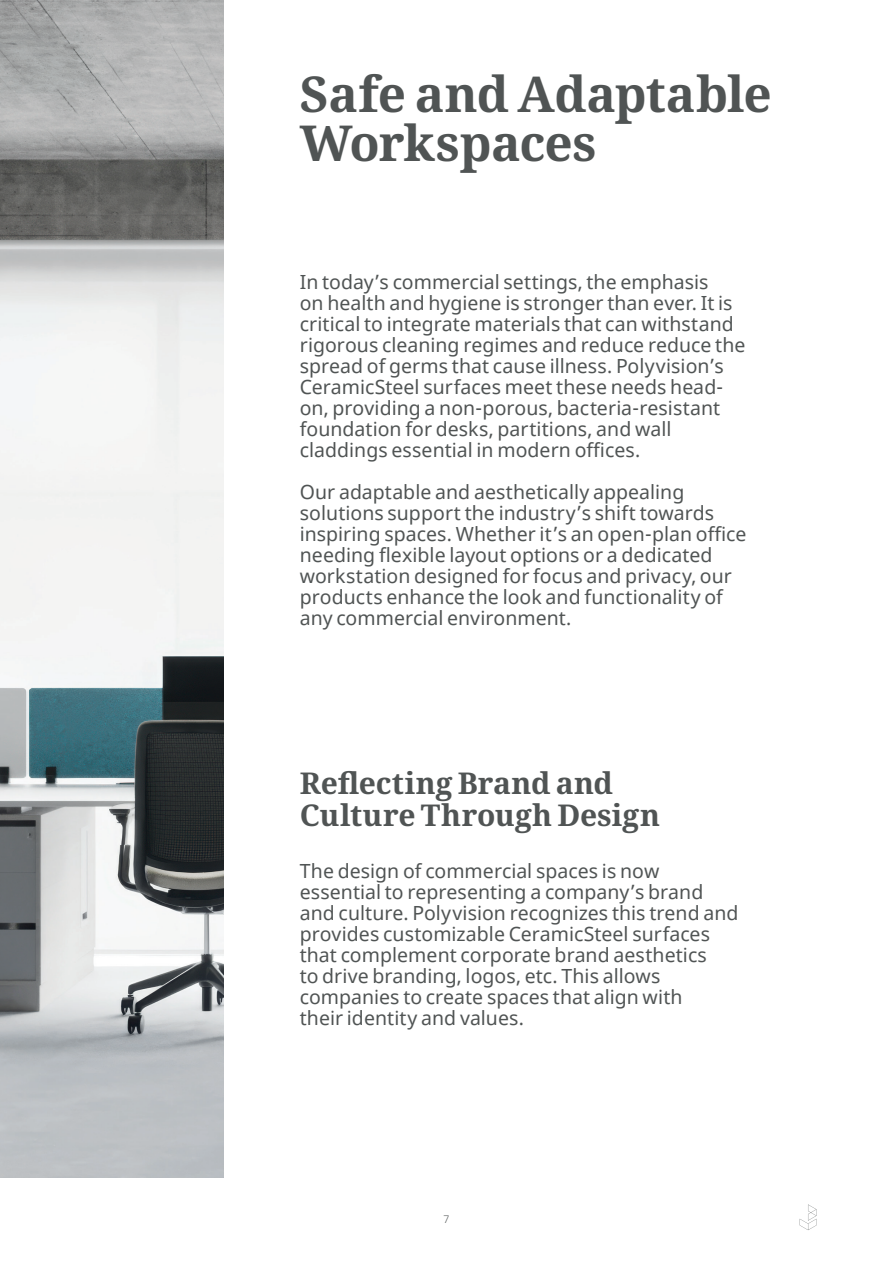
<style>
.page{position:relative;width:893px;height:1263px;background:#fff}
.page>*{position:absolute;margin:0;border:0;box-sizing:border-box;transform-origin:0 0}
.t1{font:700 49.5px/49.5px "Noto Serif";letter-spacing:-.015em;color:#505454}
.t2{font:700 30px/31.5px "Noto Serif";color:#505454}
.t3{font:19.5px/21px "Noto Sans";letter-spacing:.005em;color:#505454}
.t4{font:300 10.5px "Noto Sans";color:#505454}
</style>
<div class="page">
<svg style="left:800px;top:1204px;width:16px;height:26px"></svg>
<img style="left:0;top:0;width:223px;height:1178px">
<h1 class="t1" style="left:300px;top:70px;width:473px">Safe and Adaptable<br>Workspaces</h1>
<p class="t3" style="left:300px;top:272px;width:447px">In today’s commercial settings, the emphasis<br>on health and hygiene is stronger than ever. It is critical to integrate materials that can withstand rigorous cleaning regimes and reduce reduce the spread of germs that cause illness. Polyvision’s CeramicSteel surfaces meet these needs head&shy;on, providing a non-porous, bacteria-resistant foundation for desks, partitions, and wall claddings essential in modern offices.</p>
<p class="t3" style="left:300px;top:482px;width:448px">Our adaptable and aesthetically appealing solutions support the industry’s shift towards inspiring spaces. Whether it’s an open-plan office needing flexible layout options or a dedicated workstation designed for focus and privacy, our products enhance the look and functionality of any commercial environment.</p>
<h2 class="t2" style="left:300px;top:768px;width:362px">Reflecting Brand and<br>Culture Through Design</h2>
<p class="t3" style="left:300px;top:861px;width:440px">The design of commercial spaces is now essential to representing a company’s brand and culture. Polyvision recognizes this trend and provides customizable CeramicSteel surfaces that complement corporate brand aesthetics<br>to drive branding, logos, etc. This allows companies to create spaces that align with<br>their identity and values.</p>
<p class="t4" style="left:444px;top:1213px;width:7px">7</p>
</div>
